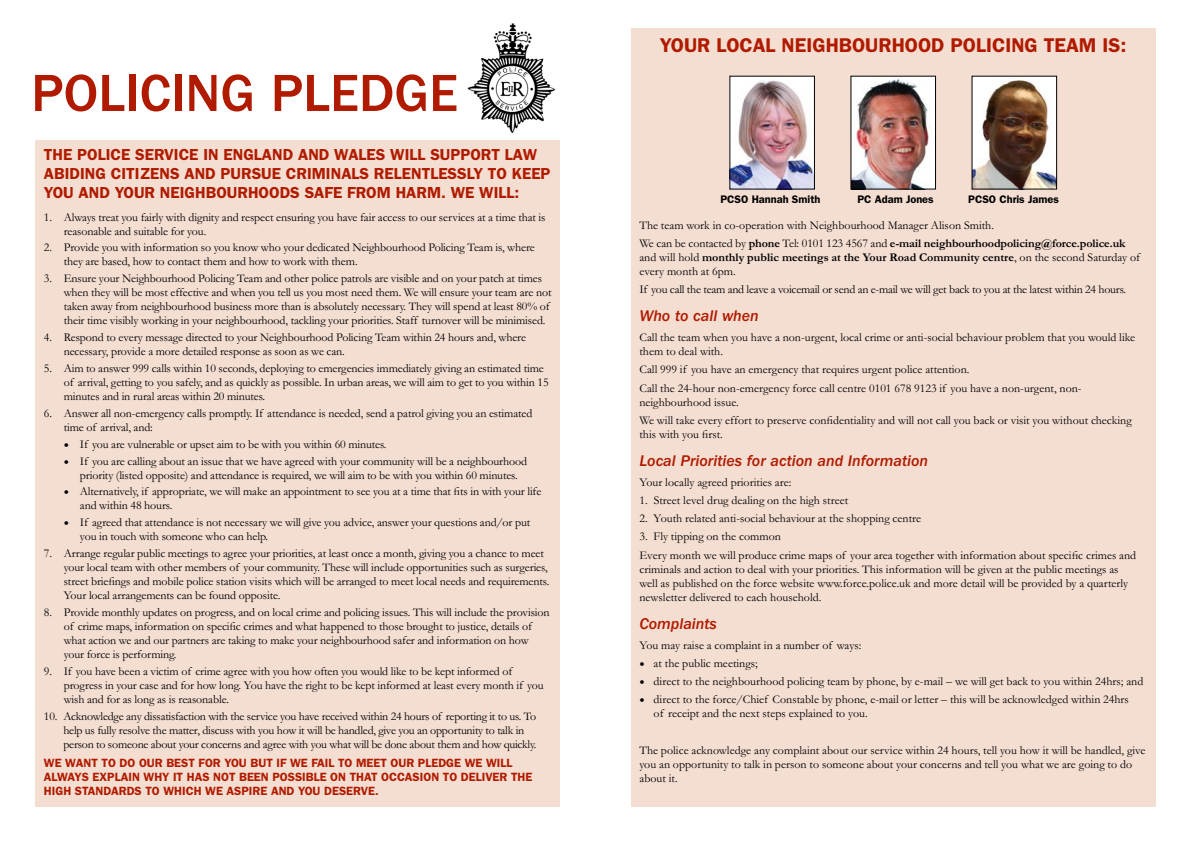
<style>
.page{position:relative;width:1191px;height:842px;background:#fff}
.page>*{position:absolute;margin:0;border:0;box-sizing:border-box;transform-origin:0 0}
.t1{font:500 54px "Franklin Gothic";color:#b01b00}
.t2{font:600 20px "Franklin Gothic";color:#b01b00}
.t3{font:600 16px/19px "Franklin Gothic";color:#b01b00}
.t4{font:italic 500 16px "Franklin Gothic";color:#b01b00}
.t5{font:12px/14px "Garamond";letter-spacing:-.01em;color:#000}
.t6{font:600 12px "Franklin Gothic";color:#b01b00}
.t7{font:600 11px "Franklin Gothic";color:#000}
.s1{font-size:15px}
.s2{font-weight:700}
</style>
<div class="page">
<div style="left:631px;top:28px;width:524px;height:778px;background:#f4ddd1"></div>
<img style="left:731px;top:78px;width:81px;height:109px">
<img style="left:852px;top:78px;width:81px;height:109px">
<img style="left:973px;top:78px;width:81px;height:109px">
<img style="left:467px;top:23px;width:89px;height:111px">
<div style="left:35px;top:140px;width:525px;height:666px;background:#f4ddd1"></div>
<h1 class="t1" style="left:31px;top:63px;width:428px">POLICING PLEDGE</h1>
<h3 class="t3" style="left:44px;top:145px;width:508px">THE POLICE SERVICE IN ENGLAND AND WALES WILL SUPPORT LAW<br>ABIDING CITIZENS AND PURSUE CRIMINALS RELENTLESSLY TO KEEP<br>YOU AND YOUR NEIGHBOURHOODS SAFE FROM HARM. WE WILL:</h3>
<p class="t5" style="left:64px;top:210px;width:483px;text-indent:-20px">1. Always treat you fairly with dignity and respect ensuring you have fair access to our services at a time that is reasonable and suitable for you.</p>
<p class="t5" style="left:64px;top:241px;width:472px;text-indent:-20px">2. Provide you with information so you know who your dedicated Neighbourhood Policing Team is, where they are based, how to contact them and how to work with them.</p>
<p class="t5" style="left:64px;top:272px;width:489px;text-indent:-20px">3. Ensure your Neighbourhood Policing Team and other police patrols are visible and on your patch at times when they will be most effective and when you tell us you most need them. We will ensure your team are not taken away from neighbourhood business more than is absolutely necessary. They will spend at least 80% of their time visibly working in your neighbourhood, tackling your priorities. Staff turnover will be minimised.</p>
<p class="t5" style="left:64px;top:331px;width:464px;text-indent:-20px">4. Respond to every message directed to your Neighbourhood Policing Team within 24 hours and, where necessary, provide a more detailed response as soon as we can.</p>
<p class="t5" style="left:64px;top:361px;width:486px;text-indent:-20px">5. Aim to answer 999 calls within 10 seconds, deploying to emergencies immediately giving an estimated time of arrival, getting to you safely, and as quickly as possible. In urban areas, we will aim to get to you within 15 minutes and in rural areas within 20 minutes.</p>
<p class="t5" style="left:64px;top:406px;width:470px;text-indent:-20px">6. Answer all non-emergency calls promptly. If attendance is needed, send a patrol giving you an estimated time of arrival, and:</p>
<p class="t5" style="left:64px;top:437px;width:324px"><span class="s1">•</span> If you are vulnerable or upset aim to be with you within 60 minutes.</p>
<p class="t5" style="left:64px;top:454px;width:465px;text-align:center"><span class="s1">•</span> If you are calling about an issue that we have agreed with your community will be a neighbourhood priority (listed opposite) and attendance is required, we will aim to be with you within 60 minutes.</p>
<p class="t5" style="left:80px;top:485px;width:463px;text-indent:-16px"><span class="s1">•</span> Alternatively, if appropriate, we will make an appointment to see you at a time that fits in with your life and within 48 hours.</p>
<p class="t5" style="left:80px;top:516px;width:452px;text-indent:-16px"><span class="s1">•</span> If agreed that attendance is not necessary we will give you advice, answer your questions and/or put you in touch with someone who can help.</p>
<p class="t5" style="left:64px;top:546px;width:487px;text-indent:-20px">7. Arrange regular public meetings to agree your priorities, at least once a month, giving you a chance to meet your local team with other members of your community. These will include opportunities such as surgeries, street briefings and mobile police station visits which will be arranged to meet local needs and requirements.<br>Your local arrangements can be found opposite.</p>
<p class="t5" style="left:64px;top:605px;width:487px;text-indent:-20px">8. Provide monthly updates on progress, and on local crime and policing issues. This will include the provision of crime maps, information on specific crimes and what happened to those brought to justice, details of what action we and our partners are taking to make your neighbourhood safer and information on how your force is performing.</p>
<p class="t5" style="left:64px;top:664px;width:481px;text-indent:-20px">9. If you have been a victim of crime agree with you how often you would like to be kept informed of progress in your case and for how long. You have the right to be kept informed at least every month if you wish and for as long as is reasonable.</p>
<p class="t5" style="left:63px;top:709px;width:474px;text-indent:-19px">10. Acknowledge any dissatisfaction with the service you have received within 24 hours of reporting it to us. To help us fully resolve the matter, discuss with you how it will be handled, give you an opportunity to talk in person to someone about your concerns and agree with you what will be done about them and how quickly.</p>
<p class="t6" style="left:44px;top:756px;width:31px">WE WANT</p>
<p class="t6" style="left:102px;top:756px;width:47px">TODOOUR</p>
<p class="t6" style="left:166px;top:756px;width:8px">BEST</p>
<p class="t6" style="left:198px;top:756px;width:9px">FOR</p>
<p class="t6" style="left:224px;top:756px;width:9px">YOU</p>
<p class="t6" style="left:250px;top:756px;width:9px">BUT</p>
<p class="t6" style="left:276px;top:756px;width:42px">IFWE FAIL</p>
<p class="t6" style="left:338px;top:756px;width:27px">TO MEET</p>
<p class="t6" style="left:390px;top:756px;width:9px">OUR</p>
<p class="t6" style="left:418px;top:756px;width:16px">PLEDGE</p>
<p class="t6" style="left:465px;top:756px;width:29px">WE WILL</p>
<p class="t6" style="left:44px;top:770px;width:9px">ALWAYS</p>
<p class="t6" style="left:93px;top:770px;width:22px">EXPLAIN</p>
<p class="t6" style="left:143px;top:770px;width:10px">WHY</p>
<p class="t6" style="left:173px;top:770px;width:22px">IT HAS</p>
<p class="t6" style="left:213px;top:770px;width:9px">NOT</p>
<p class="t6" style="left:239px;top:770px;width:9px">BEEN</p>
<p class="t6" style="left:272px;top:770px;width:8px">POSSIBLE</p>
<p class="t6" style="left:330px;top:770px;width:28px">ON THAT</p>
<p class="t6" style="left:381px;top:770px;width:9px">OCCASION</p>
<p class="t6" style="left:443px;top:770px;width:26px">TO DELIVER</p>
<p class="t6" style="left:511px;top:770px;width:8px">THE</p>
<p class="t6" style="left:44px;top:784px;width:8px">HIGH</p>
<p class="t6" style="left:75px;top:784px;width:9px">STANDARDS</p>
<p class="t6" style="left:145px;top:784px;width:27px">TO WHICH</p>
<p class="t6" style="left:205px;top:784px;width:30px">WE ASPIRE</p>
<p class="t6" style="left:271px;top:784px;width:9px">AND</p>
<p class="t6" style="left:298px;top:784px;width:9px">YOU</p>
<p class="t6" style="left:324px;top:784px;width:9px">DESERVE</p>
<p class="t6" style="left:375px;top:784px;width:5px">.</p>
<h2 class="t2" style="left:660px;top:33px;width:468px">YOUR LOCAL NEIGHBOURHOOD POLICING TEAM IS:</h2>
<p class="t7" style="left:720px;top:193px;width:102px">PCSO HANNAH SMITH</p>
<p class="t7" style="left:857px;top:193px;width:78px">PC ADAM JONES</p>
<p class="t7" style="left:968px;top:193px;width:92px">PCSO CHRIS JAMES</p>
<p class="t5" style="left:639px;top:216px;width:488px;line-height:18.3px">The team work in co-operation with Neighbourhood Manager Alison Smith.<br>We can be contacted by <span class="s2">phone</span> Tel: 0101 123 4567 and <span class="s2">e-mail neighbourhoodpolicing@force.police.uk</span></p>
<p class="t5" style="left:639px;top:250px;width:502px">and will hold <span class="s2">monthly public meetings at the Your Road Community centre</span>, on the second Saturday of every month at 6pm.</p>
<p class="t5" style="left:639px;top:283px;width:488px">If you call the team and leave a voicemail or send an e-mail we will get back to you at the latest within 24 hours.</p>
<h3 class="t4" style="left:639px;top:307px;width:121px">Who to call when</h3>
<p class="t5" style="left:639px;top:330px;width:497px">Call the team when you have a non-urgent, local crime or anti-social behaviour problem that you would like them to deal with.</p>
<p class="t5" style="left:639px;top:361px;width:444px;line-height:18.3px">Call 999 if you have an emergency that requires urgent police attention.<br>Call the 24-hour non-emergency force call centre 0101 678 9123 if you have a non-urgent, non-</p>
<p class="t5" style="left:639px;top:393px;width:494px;line-height:18.3px">neighbourhood issue.<br>We will take every effort to preserve confidentiality and will not call you back or visit you without checking</p>
<p class="t5" style="left:639px;top:427px;width:85px">this with you first.</p>
<h3 class="t4" style="left:639px;top:452px;width:290px">Local Priorities for action and Information</h3>
<p class="t5" style="left:639px;top:475px;width:153px">Your locally agreed priorities are:</p>
<p class="t5" style="left:639px;top:493px;width:210px">1. Street level drug dealing on the high street</p>
<p class="t5" style="left:639px;top:512px;width:283px">2. Youth related anti-social behaviour at the shopping centre</p>
<p class="t5" style="left:639px;top:528px;width:498px;line-height:18.3px">3. Fly tipping on the common<br>Every month we will produce crime maps of your area together with information about specific crimes and</p>
<p class="t5" style="left:639px;top:562px;width:490px">criminals and action to deal with your priorities. This information will be given at the public meetings as well as published on the force website www.force.police.uk and more detail will be provided by a quarterly newsletter delivered to each household.</p>
<h3 class="t4" style="left:639px;top:615px;width:79px">Complaints</h3>
<p class="t5" style="left:639px;top:638px;width:223px">You may raise a complaint in a number of ways:</p>
<p class="t5" style="left:639px;top:656px;width:120px"><span class="s1">•</span> at the public meetings;</p>
<p class="t5" style="left:639px;top:674px;width:505px"><span class="s1">•</span> direct to the neighbourhood policing team by phone, by e-mail – we will get back to you within 24hrs; and</p>
<p class="t5" style="left:653px;top:693px;width:477px;text-indent:-14px"><span class="s1">•</span> direct to the force/Chief Constable by phone, e-mail or letter – this will be acknowledged within 24hrs of receipt and the next steps explained to you.</p>
<p class="t5" style="left:639px;top:743px;width:507px">The police acknowledge any complaint about our service within 24 hours, tell you how it will be handled, give you an opportunity to talk in person to someone about your concerns and tell you what we are going to do about it.</p>
</div>
